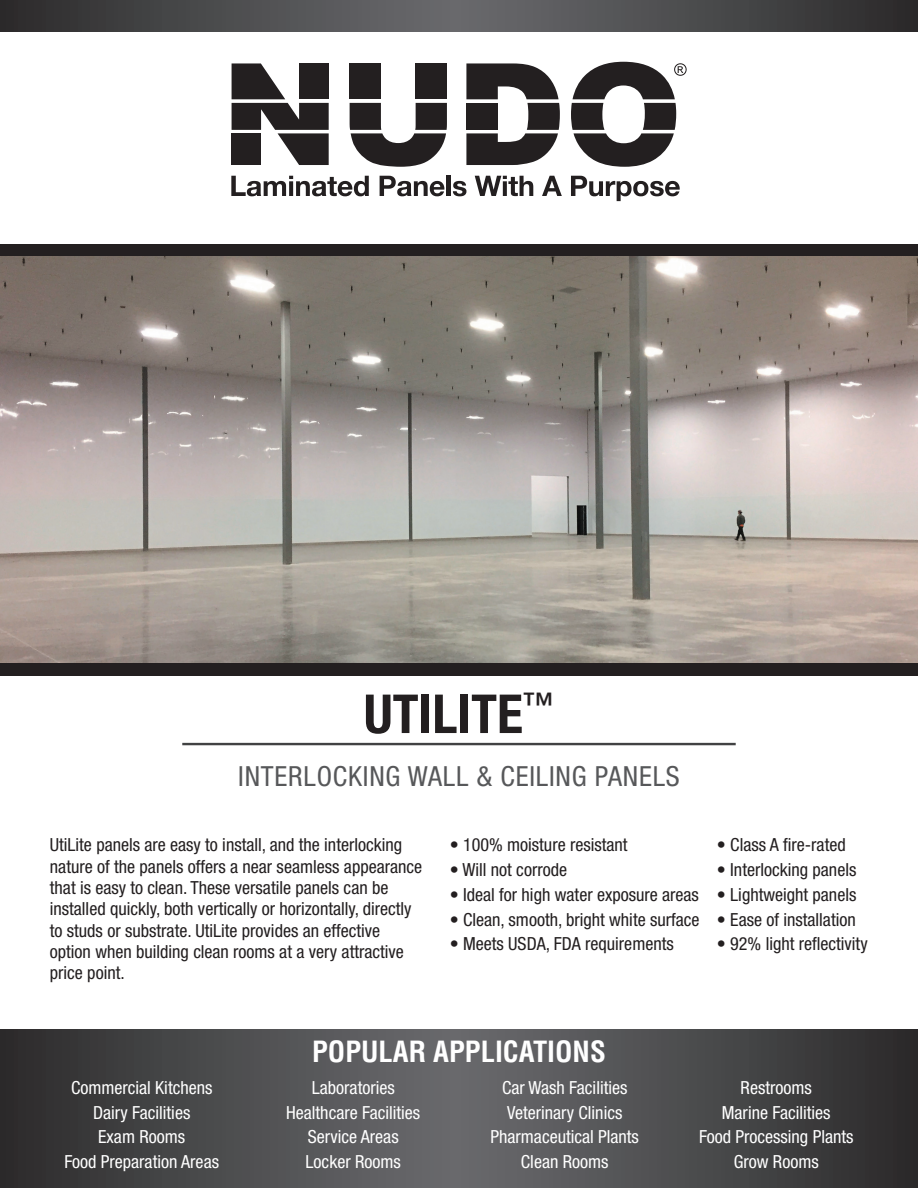
<style>
.page{position:relative;width:918px;height:1188px;background:#fff}
.page>*{position:absolute;margin:0;border:0;box-sizing:border-box;transform-origin:0 0}
.t1{font:700 condensed 53.85px "Helvetica Neue";color:#231f20}
.t2{font:700 condensed 28.5px "Helvetica";color:#fff}
.t3{font:condensed 27.75px "Helvetica Neue";letter-spacing:.03em;color:#57585a}
.t4{font:condensed 18px/21.3px "Helvetica Neue";color:#231f20}
.t5{font:condensed 18px "Helvetica Neue";color:#fff}
</style>
<div class="page">
<svg style="left:232px;top:63px;width:97px;height:102px"></svg>
<svg style="left:350px;top:103px;width:97px;height:64px"></svg>
<div style="left:416px;top:63px;width:31px;height:36px;background:#231f20"></div>
<div style="left:350px;top:63px;width:31px;height:36px;background:#231f20"></div>
<svg style="left:466px;top:63px;width:94px;height:102px"></svg>
<svg style="left:571px;top:62px;width:116px;height:105px"></svg>
<svg style="left:231px;top:176px;width:138px;height:20px"></svg>
<svg style="left:380px;top:176px;width:64px;height:20px"></svg>
<hr style="left:447px;top:176px;width:4px;height:20px;background:#231f20">
<svg style="left:453px;top:181px;width:13px;height:15px"></svg>
<svg style="left:475px;top:176px;width:58px;height:20px"></svg>
<svg style="left:542px;top:176px;width:20px;height:20px"></svg>
<svg style="left:571px;top:176px;width:109px;height:25px"></svg>
<svg style="left:0;top:1029px;width:918px;height:159px;background:#4b4b4d"></svg>
<svg style="left:0;top:0;width:918px;height:32px;background:#4b4b4d"></svg>
<div style="left:0;top:244px;width:918px;height:431px;background:#231f20"></div>
<hr style="left:182px;top:743px;width:554px;height:2px;background:#414243">
<img style="left:0;top:257px;width:918px;height:406px">
<p class="t1" style="left:364px;top:681px;width:192px">UTILITE<sup>™</sup></p>
<p class="t3" style="left:238px;top:760px;width:443px">INTERLOCKING WALL &amp; CEILING PANELS</p>
<p class="t4" style="left:50px;top:834px;width:374px">UtiLite panels are easy to install, and the interlocking nature of the panels offers a near seamless appearance that is easy to clean. These versatile panels can be installed quickly, both vertically or horizontally, directly to studs or substrate. UtiLite provides an effective option when building clean rooms at a very attractive price point.</p>
<p class="t4" style="left:450px;top:834px;width:179px">• 100% moisture resistant</p>
<p class="t4" style="left:450px;top:859px;width:119px">• Will not corrode</p>
<p class="t4" style="left:450px;top:884px;width:251px">• Ideal for high water exposure areas</p>
<p class="t4" style="left:450px;top:908px;width:251px">• Clean, smooth, bright white surface</p>
<p class="t4" style="left:450px;top:933px;width:226px">• Meets USDA, FDA requirements</p>
<p class="t4" style="left:717px;top:834px;width:130px">• Class A fire-rated</p>
<p class="t4" style="left:717px;top:859px;width:141px">• Interlocking panels</p>
<p class="t4" style="left:717px;top:884px;width:141px">• Lightweight panels</p>
<p class="t4" style="left:717px;top:908px;width:140px">• Ease of installation</p>
<p class="t4" style="left:717px;top:933px;width:152px">• 92% light reflectivity</p>
<p class="t2" style="left:312px;top:1034px;width:295px">POPULAR APPLICATIONS</p>
<p class="t5" style="left:71px;top:1077px;width:143px">Commercial Kitchens</p>
<p class="t5" style="left:93px;top:1102px;width:99px">Dairy Facilities</p>
<p class="t5" style="left:98px;top:1127px;width:88px">Exam Rooms</p>
<p class="t5" style="left:64px;top:1151px;width:156px">Food Preparation Areas</p>
<p class="t5" style="left:312px;top:1077px;width:85px">Laboratories</p>
<p class="t5" style="left:286px;top:1102px;width:136px">Healthcare Facilities</p>
<p class="t5" style="left:308px;top:1127px;width:92px">Service Areas</p>
<p class="t5" style="left:306px;top:1151px;width:97px">Locker Rooms</p>
<p class="t5" style="left:502px;top:1077px;width:127px">Car Wash Facilities</p>
<p class="t5" style="left:507px;top:1102px;width:117px">Veterinary Clinics</p>
<p class="t5" style="left:491px;top:1127px;width:150px">Pharmaceutical Plants</p>
<p class="t5" style="left:521px;top:1151px;width:89px">Clean Rooms</p>
<p class="t5" style="left:741px;top:1077px;width:73px">Restrooms</p>
<p class="t5" style="left:722px;top:1102px;width:110px">Marine Facilities</p>
<p class="t5" style="left:699px;top:1127px;width:156px">Food Processing Plants</p>
<p class="t5" style="left:734px;top:1151px;width:87px">Grow Rooms</p>
</div>
